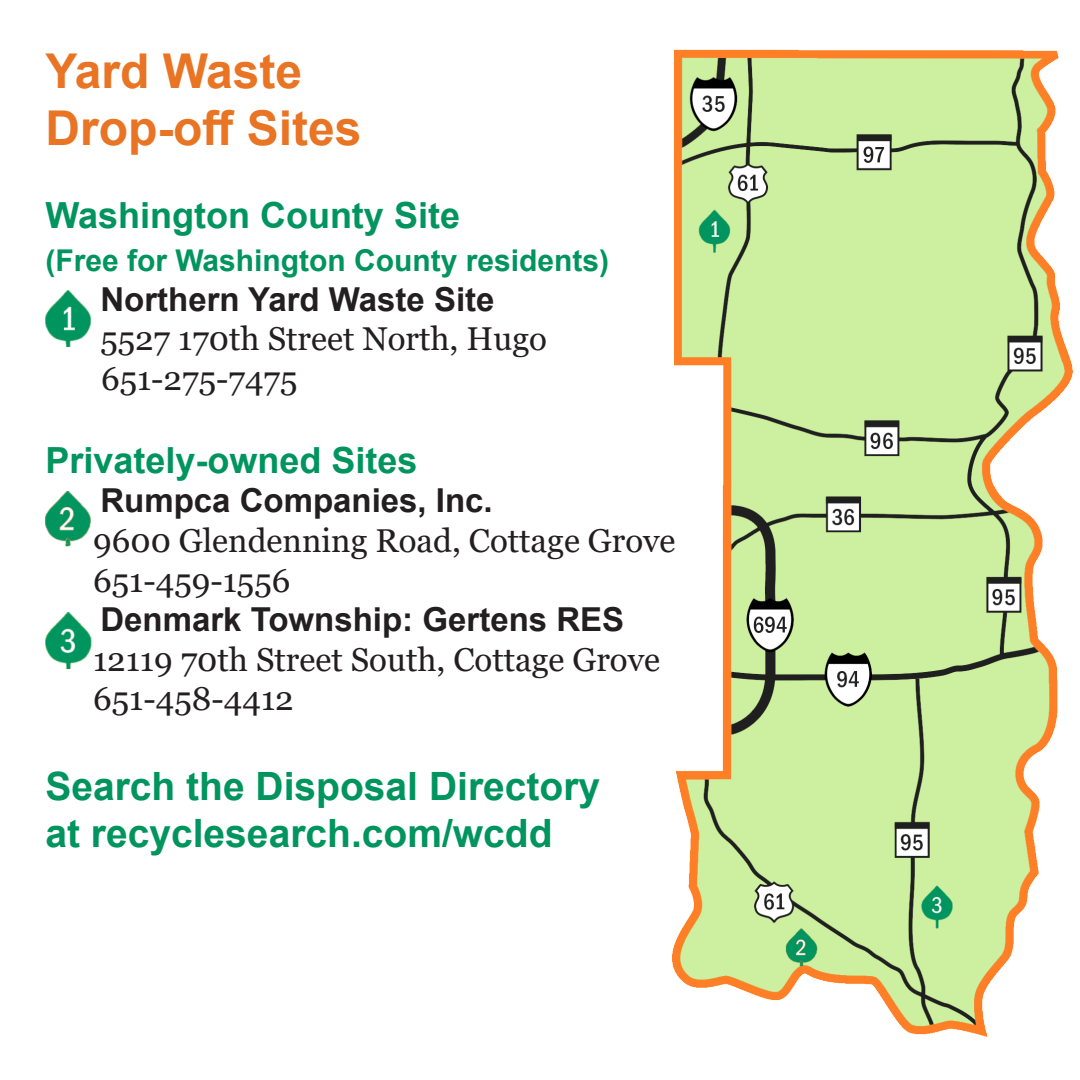
<style>
.page{position:relative;width:1080px;height:1080px;background:#fff}
.page>*{position:absolute;margin:0;border:0;box-sizing:border-box;transform-origin:0 0}
.t1{font:700 48px "Arial";color:#e87424}
.t2{font:700 39px "Arial";color:#00945e}
.t3{font:700 36px "Arial";color:#00945e}
.t4{font:33px/39.6px "Georgia";color:#231f20}
.t5{font:700 33px "Arial";color:#231f20}
.t6{font:700 30px "Arial";color:#00945e}
</style>
<div class="page">
<img style="left:672px;top:49px;width:401px;height:988px">
<img style="left:45px;top:291px;width:45px;height:55px">
<img style="left:45px;top:491px;width:46px;height:56px">
<img style="left:45px;top:613px;width:46px;height:55px">
<p class="t1" style="left:45px;top:37px;width:258px">Yard Waste</p>
<p class="t1" style="left:45px;top:94px;width:318px">Drop-off Sites</p>
<p class="t3" style="left:45px;top:190px;width:416px">Washington County Site</p>
<p class="t6" style="left:45px;top:239px;width:565px">(Free for Washington County residents)</p>
<p class="t5" style="left:100px;top:276px;width:396px">Northern Yard Waste Site</p>
<p class="t4" style="left:100px;top:320px;width:448px">5527 170th Street North, Hugo</p>
<p class="t4" style="left:101px;top:359px;width:198px">651-275-7475</p>
<p class="t3" style="left:45px;top:435px;width:374px">Privately-owned Sites</p>
<p class="t5" style="left:100px;top:477px;width:394px">Rumpca Companies, Inc.</p>
<p class="t4" style="left:93px;top:521px;width:584px">9600 Glendenning Road, Cottage Grove<br>651-459-1556</p>
<p class="t5" style="left:100px;top:596px;width:525px">Denmark Township: Gertens RES</p>
<p class="t4" style="left:93px;top:640px;width:569px">12119 70th Street South, Cottage Grove<br>651-458-4412</p>
<p class="t2" style="left:45px;top:759px;width:556px">Search the Disposal Directory</p>
<p class="t2" style="left:45px;top:806px;width:509px">at recyclesearch.com/wcdd</p>
</div>
